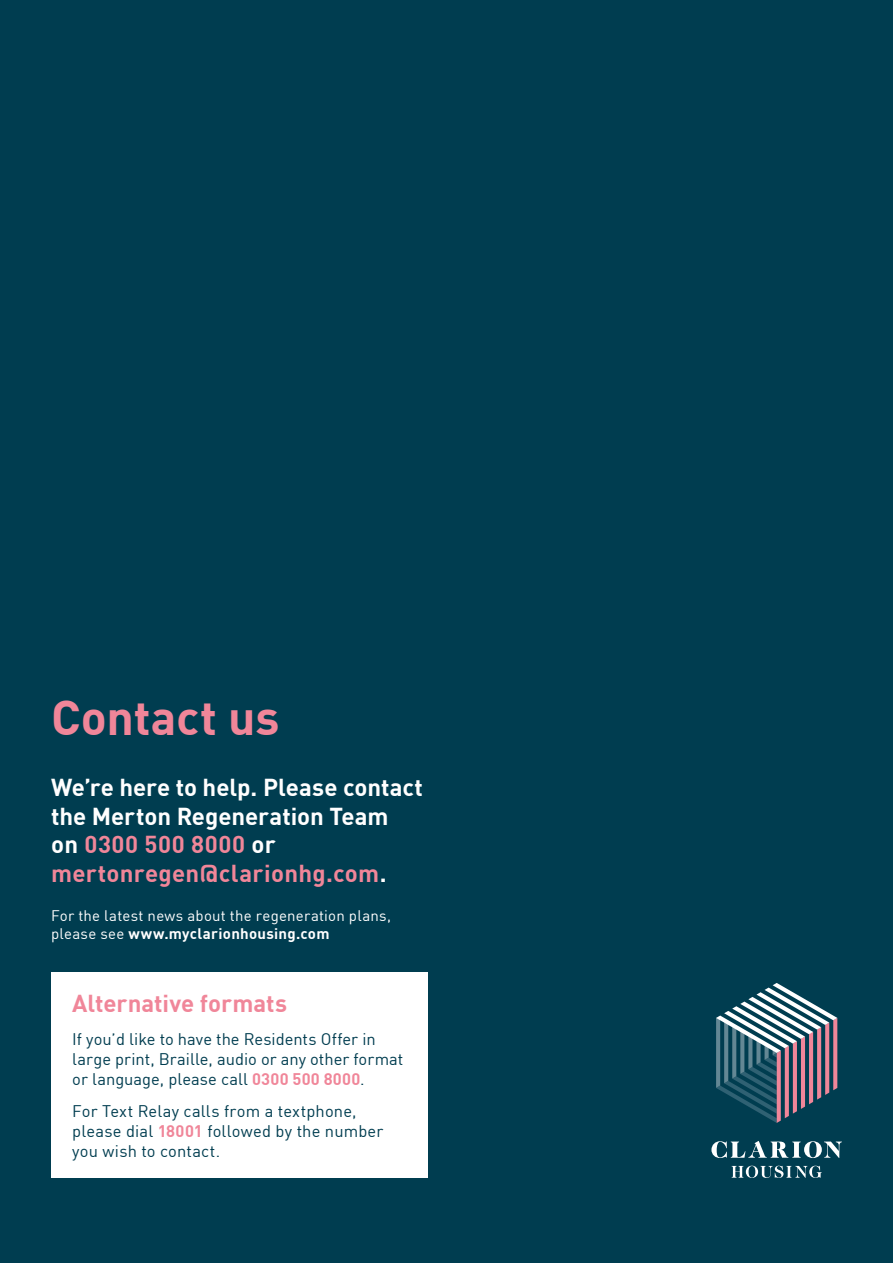
<style>
.page{position:relative;width:893px;height:1263px;background:#003d50}
.page>*{position:absolute;margin:0;border:0;box-sizing:border-box;transform-origin:0 0}
.t1{font:700 48px "DINOT";letter-spacing:-.005em;color:#f08699}
.t2{font:700 24px/28.8px "DINOT";letter-spacing:.005em;color:#fff}
.t3{font:700 24px "DINOT";color:#f08699}
.t4{font:16.5px/19.8px "DINOT";letter-spacing:.005em;color:#003d50}
.t5{font:15px/18px "DINOT";letter-spacing:.015em;color:#fff}
.s1{color:#f08699}
.s2{font-weight:700}
.s3{font-weight:700;color:#f08699}
</style>
<div class="page">
<svg style="left:716px;top:983px;width:121px;height:140px"></svg>
<svg style="left:711px;top:1141px;width:131px;height:17px"></svg>
<svg style="left:731px;top:1166px;width:91px;height:12px"></svg>
<div style="left:51px;top:973px;width:377px;height:205px;background:#fff"></div>
<h1 class="t1" style="left:51px;top:680px;width:230px">Contact us</h1>
<h2 class="t2" style="left:51px;top:770px;width:374px">We’re here to help. Please contact the Merton Regeneration Team<br>on <span class="s1">0300 500 8000</span> or <span class="s1">mertonregen@clarionhg.com</span>.</h2>
<p class="t5" style="left:51px;top:906px;width:342px">For the latest news about the regeneration plans, please see <span class="s2">www.myclarionhousing.com</span></p>
<h2 class="t3" style="left:72px;top:985px;width:216px">Alternative formats</h2>
<p class="t4" style="left:72px;top:1028px;width:332px">If you’d like to have the Residents Offer in large print, Braille, audio or any other format or language, please call <span class="s3">0300 500 8000</span>.</p>
<p class="t4" style="left:72px;top:1100px;width:313px">For Text Relay calls from a textphone, please dial <span class="s3">18001</span> followed by the number you wish to contact.</p>
</div>
